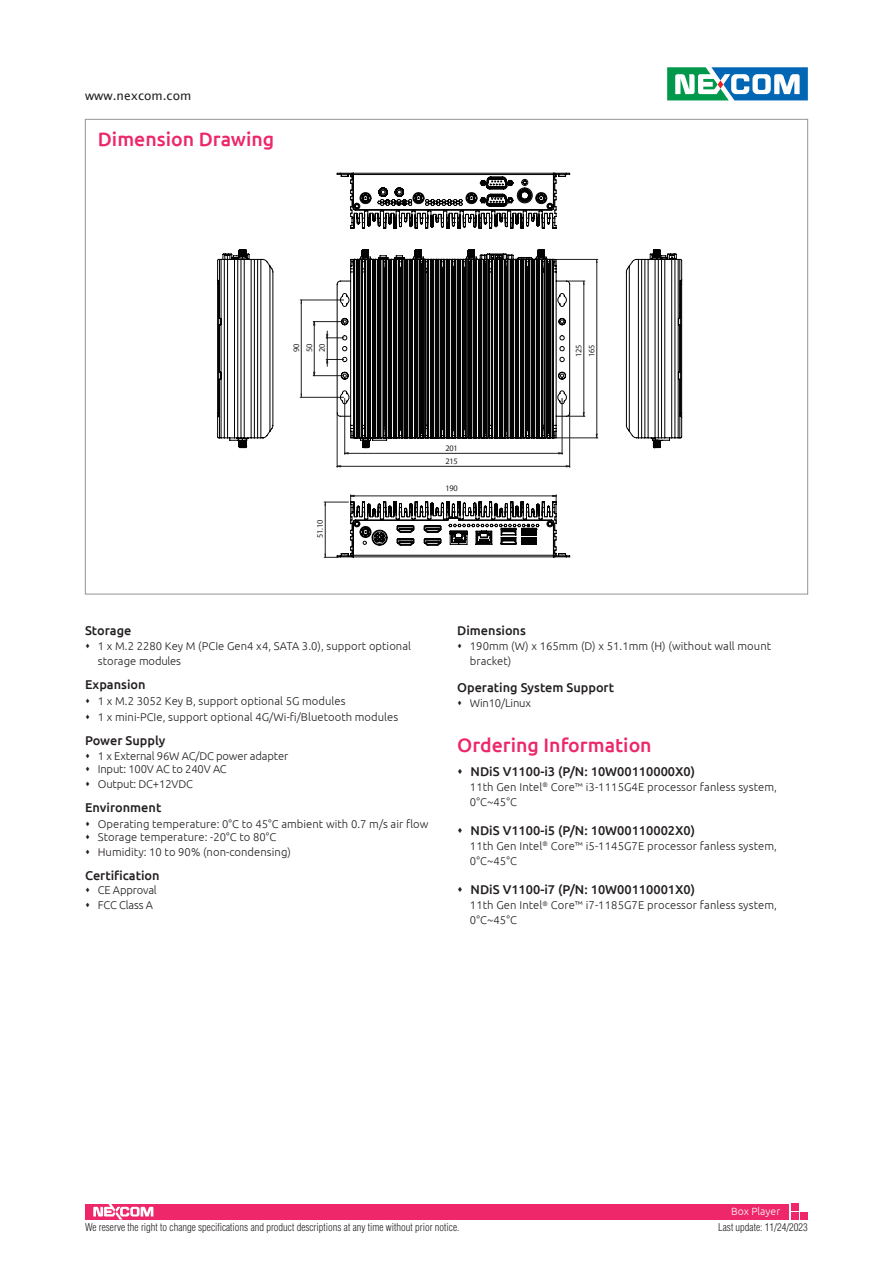
<style>
.page{position:relative;width:893px;height:1263px;background:#fff}
.page>*{position:absolute;margin:0;border:0;box-sizing:border-box;transform-origin:0 0}
.t1{font:500 19.5px "Ubuntu";color:#ed2769}
.item{font:500 12.75px "Ubuntu";color:#231f20}
.t2{font:12px "Lucida Sans Unicode";color:#231f20}
.order_info{font:300 11.25px/15px "Ubuntu";letter-spacing:.005em;color:#231f20}
.order_info-2{font:300 11.25px "Ubuntu";letter-spacing:-.015em;color:#231f20}
.t3{font:300 condensed 10.5px "Helvetica";color:#231f20}
.t4{font:300 10.5px "Ubuntu";color:#fff}
.t5{font:8.25px/13px "Myriad";letter-spacing:-.025em;color:#231f20}
</style>
<div class="page">
<div style="left:85px;top:1204px;width:703px;height:15px;background:#ed2769"></div>
<div style="left:791px;top:1203px;width:7px;height:7px;background:#ed2769"></div>
<div style="left:791px;top:1213px;width:7px;height:7px;background:#ed2769"></div>
<div style="left:801px;top:1213px;width:7px;height:7px;background:#ed2769"></div>
<svg style="left:93px;top:1204px;width:60px;height:15px"></svg>
<svg style="left:301px;top:280px;width:295px;height:277px"></svg>
<hr style="left:344px;top:398px;width:1px;height:56px;background:#231f20">
<hr style="left:562px;top:398px;width:1px;height:56px;background:#231f20">
<hr style="left:337px;top:414px;width:1px;height:53px;background:#231f20">
<hr style="left:569px;top:414px;width:1px;height:53px;background:#231f20">
<hr style="left:301px;top:300px;width:1px;height:97px;background:#231f20">
<hr style="left:300px;top:397px;width:44px;height:1px;background:#231f20">
<hr style="left:300px;top:300px;width:44px;height:1px;background:#231f20">
<hr style="left:584px;top:281px;width:1px;height:135px;background:#231f20">
<hr style="left:596px;top:259px;width:1px;height:179px;background:#231f20">
<hr style="left:556px;top:438px;width:42px;height:1px;background:#231f20">
<hr style="left:557px;top:259px;width:41px;height:1px;background:#231f20">
<svg style="left:313px;top:321px;width:24px;height:55px"></svg>
<svg style="left:570px;top:412px;width:15px;height:5px"></svg>
<svg style="left:570px;top:281px;width:15px;height:4px"></svg>
<svg style="left:324px;top:452px;width:246px;height:106px"></svg>
<svg style="left:337px;top:249px;width:233px;height:199px"></svg>
<svg style="left:217px;top:249px;width:56px;height:199px"></svg>
<svg style="left:337px;top:173px;width:233px;height:56px"></svg>
<svg style="left:626px;top:249px;width:56px;height:199px"></svg>
<svg style="left:667px;top:67px;width:141px;height:33px"></svg>
<p class="t2" style="left:85px;top:86px;width:108px">www.nexcom.com</p>
<h1 class="t1" style="left:98px;top:127px;width:178px">Dimension Drawing</h1>
<p class="t5" style="left:290px;top:352px;width:10px;text-align:justify;rotate:-90deg">90<br>50<br>20</p>
<p class="t5" style="left:573px;top:357px;width:14px;rotate:-90deg">125<br>165</p>
<p class="t5" style="left:314px;top:538px;width:19px;rotate:-90deg">51.10</p>
<p class="t5" style="left:445px;top:442px;width:14px">201<br>215</p>
<p class="t5" style="left:445px;top:483px;width:14px">190</p>
<p class="item" style="left:85px;top:622px;width:48px">Storage</p>
<p class="order_info" style="left:98px;top:638px;width:315px">1 x M.2 2280 Key M (PCIe Gen4 x4, SATA 3.0), support optional storage modules</p>
<p class="item" style="left:85px;top:676px;width:62px">Expansion</p>
<p class="order_info" style="left:98px;top:693px;width:249px">1 x M.2 3052 Key B, support optional 5G modules</p>
<p class="order_info" style="left:98px;top:709px;width:302px">1 x mini-PCIe, support optional 4G/Wi-fi/Bluetooth modules</p>
<p class="item" style="left:85px;top:732px;width:82px">Power Supply</p>
<p class="order_info-2" style="left:98px;top:749px;width:192px">1 x External 96W AC/DC power adapter</p>
<p class="order_info-2" style="left:98px;top:762px;width:131px">Input: 100V AC to 240V AC</p>
<p class="order_info-2" style="left:98px;top:777px;width:97px">Output: DC+12VDC</p>
<p class="item" style="left:85px;top:799px;width:78px">Environment</p>
<p class="order_info" style="left:98px;top:816px;width:332px">Operating temperature: 0°C to 45°C ambient with 0.7 m/s air flow</p>
<p class="order_info" style="left:98px;top:829px;width:180px">Storage temperature: -20°C to 80°C</p>
<p class="order_info" style="left:98px;top:844px;width:195px">Humidity: 10 to 90% (non-condensing)</p>
<p class="item" style="left:85px;top:867px;width:76px">Certification</p>
<p class="order_info-2" style="left:98px;top:883px;width:61px">CE Approval</p>
<p class="order_info-2" style="left:98px;top:898px;width:57px">FCC Class A</p>
<p class="item" style="left:457px;top:622px;width:70px">Dimensions</p>
<p class="order_info" style="left:470px;top:638px;width:303px">190mm (W) x 165mm (D) x 51.1mm (H) (without wall mount bracket)</p>
<p class="item" style="left:457px;top:679px;width:158px">Operating System Support</p>
<p class="order_info-2" style="left:470px;top:696px;width:63px">Win10/Linux</p>
<p class="t1" style="left:457px;top:733px;width:196px">Ordering Information</p>
<p class="item" style="left:471px;top:763px;width:226px">NDiS V1100-i3 (P/N: 10W00110000X0)</p>
<p class="order_info" style="left:470px;top:779px;width:309px">11th Gen Intel<sup>®</sup> Core™ i3-1115G4E processor fanless system,<br>0°C~45°C</p>
<p class="item" style="left:471px;top:822px;width:226px">NDiS V1100-i5 (P/N: 10W00110002X0)</p>
<p class="order_info" style="left:470px;top:838px;width:309px">11th Gen Intel<sup>®</sup> Core™ i5-1145G7E processor fanless system,<br>0°C~45°C</p>
<p class="item" style="left:471px;top:882px;width:226px">NDiS V1100-i7 (P/N: 10W00110001X0)</p>
<p class="order_info" style="left:470px;top:897px;width:309px">11th Gen Intel<sup>®</sup> Core™ i7-1185G7E processor fanless system,<br>0°C~45°C</p>
<p class="t4" style="left:731px;top:1205px;width:51px">Box Player</p>
<p class="t3" style="left:85px;top:1220px;width:376px">We reserve the right to change specifications and product descriptions at any time without prior notice.</p>
<p class="t3" style="left:718px;top:1220px;width:91px">Last update: 11/24/2023</p>
</div>
